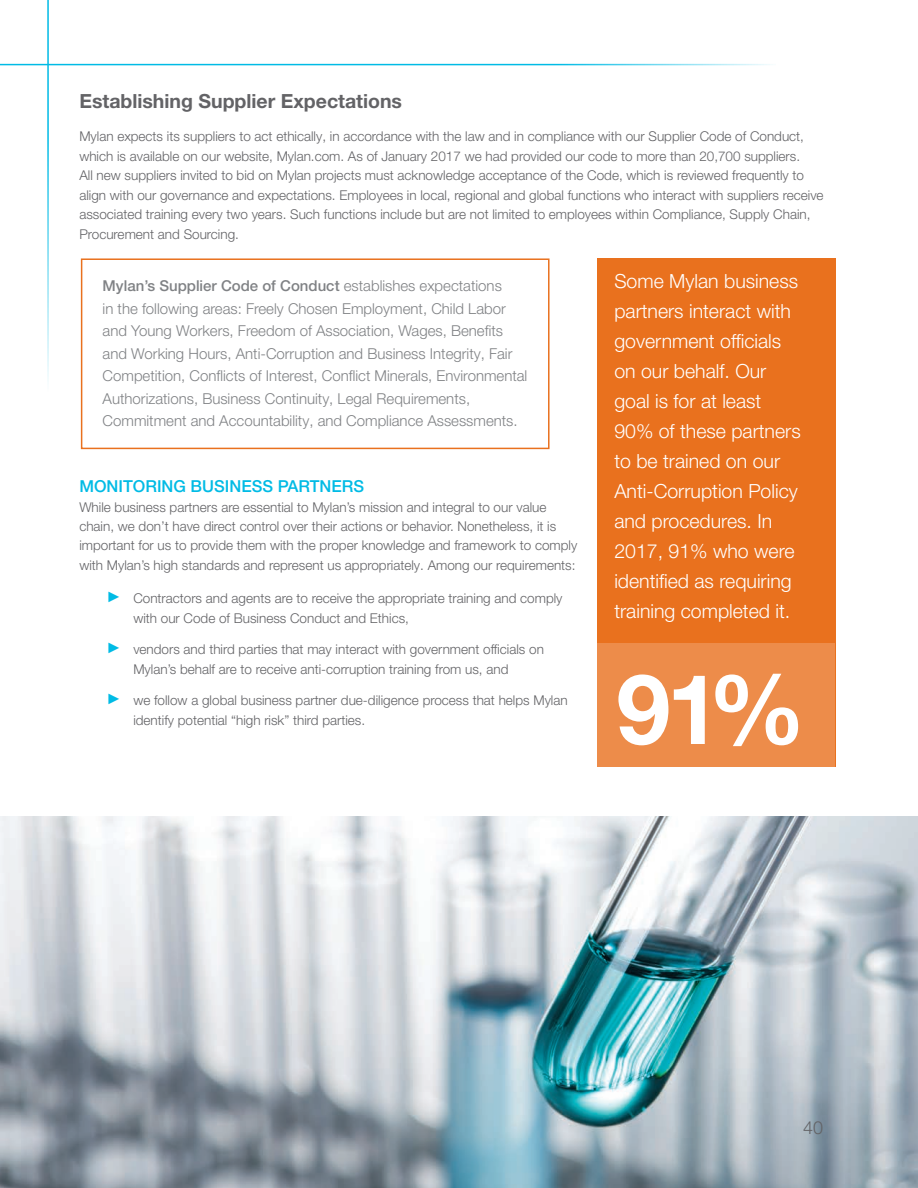
<style>
.page{position:relative;width:918px;height:1188px;background:#fff}
.page>*{position:absolute;margin:0;border:0;box-sizing:border-box;transform-origin:0 0}
.Paragraph_Header{font:700 97.35px "Helvetica Neue LT Pro";color:#fff}
.Paragraph_Header-2{font:300 19.5px/30px "Helvetica Neue LT Pro";color:#fff}
.Sub-Section_Header{font:700 19.5px "Helvetica Neue LT Pro";color:#636366}
.t1{font:300 18px "Helvetica Neue LT Pro";color:#636366}
.A_SubHead_in_Body_Co{font:500 16.5px "Helvetica Neue LT Pro";color:#00bbe5}
.Body_Copy{font:300 15px/22.5px "Helvetica Neue LT Pro";color:#808285}
.Body_Copy-2{font:300 13.5px/19.5px "Helvetica Neue LT Pro";color:#636366}
.A_Body_Copy{font:300 13.5px/19.5px "Helvetica Neue LT Pro";color:#636366}
.s1{font-weight:500}
.s2{font-family:"Arial";font-weight:400;font-size:15px;color:#00bbe5}
</style>
<div class="page">
<img style="left:0;top:817px;width:918px;height:371px">
<hr style="left:47px;top:0;width:2px;height:392px;background:#00bbe5">
<hr style="left:0;top:64px;width:776px;height:1px;background:#00bbe5">
<div style="left:597px;top:258px;width:238px;height:509px;background:#e9711e"></div>
<div style="left:597px;top:644px;width:237px;height:123px;background:#ed8c4a"></div>
<div style="left:81px;top:258px;width:469px;height:191px;border:2px solid #e9711e"></div>
<p class="Sub-Section_Header" style="left:79px;top:89px;width:324px">Establishing Supplier Expectations</p>
<p class="Body_Copy-2" style="left:79px;top:126px;width:746px">Mylan expects its suppliers to act ethically, in accordance with the law and in compliance with our Supplier Code of Conduct, which is available on our website, Mylan.com. As of January 2017 we had provided our code to more than 20,700 suppliers.<br>All new suppliers invited to bid on Mylan projects must acknowledge acceptance of the Code, which is reviewed frequently to align with our governance and expectations. Employees in local, regional and global functions who interact with suppliers receive associated training every two years. Such functions include but are not limited to employees within Compliance, Supply Chain, Procurement and Sourcing.</p>
<p class="Paragraph_Header-2" style="left:614px;top:266px;width:188px">Some Mylan business partners interact with government officials on our behalf. Our goal is for at least<br>90% of these partners to be trained on our<br>Anti-Corruption Policy and procedures. In<br>2017, 91% who were identified as requiring training completed it.</p>
<p class="Body_Copy" style="left:103px;top:274px;width:426px"><span class="s1">Mylan’s Supplier Code of Conduct</span> establishes expectations<br>in the following areas: Freely Chosen Employment, Child Labor and Young Workers, Freedom of Association, Wages, Benefits and Working Hours, Anti-Corruption and Business Integrity, Fair Competition, Conflicts of Interest, Conflict Minerals, Environmental Authorizations, Business Continuity, Legal Requirements, Commitment and Accountability, and Compliance Assessments.</p>
<p class="A_SubHead_in_Body_Co" style="left:79px;top:476px;width:286px">MONITORING BUSINESS PARTNERS</p>
<p class="Body_Copy-2" style="left:79px;top:497px;width:499px">While business partners are essential to Mylan’s mission and integral to our value chain, we don’t have direct control over their actions or behavior. Nonetheless, it is important for us to provide them with the proper knowledge and framework to comply with Mylan’s high standards and represent us appropriately. Among our requirements:</p>
<p class="A_Body_Copy" style="left:133px;top:588px;width:431px;text-indent:-27px"><span class="s2">►</span> Contractors and agents are to receive the appropriate training and comply with our Code of Business Conduct and Ethics,</p>
<p class="A_Body_Copy" style="left:133px;top:639px;width:412px;text-indent:-27px"><span class="s2">►</span> vendors and third parties that may interact with government officials on<br>Mylan’s behalf are to receive anti-corruption training from us, and</p>
<p class="A_Body_Copy" style="left:133px;top:690px;width:436px;text-indent:-27px"><span class="s2">►</span> we follow a global business partner due-diligence process that helps Mylan identify potential “high risk” third parties.</p>
<p class="Paragraph_Header" style="left:616px;top:648px;width:191px">91%</p>
<h3 class="t1" style="left:803px;top:1116px;width:22px">40</h3>
</div>
